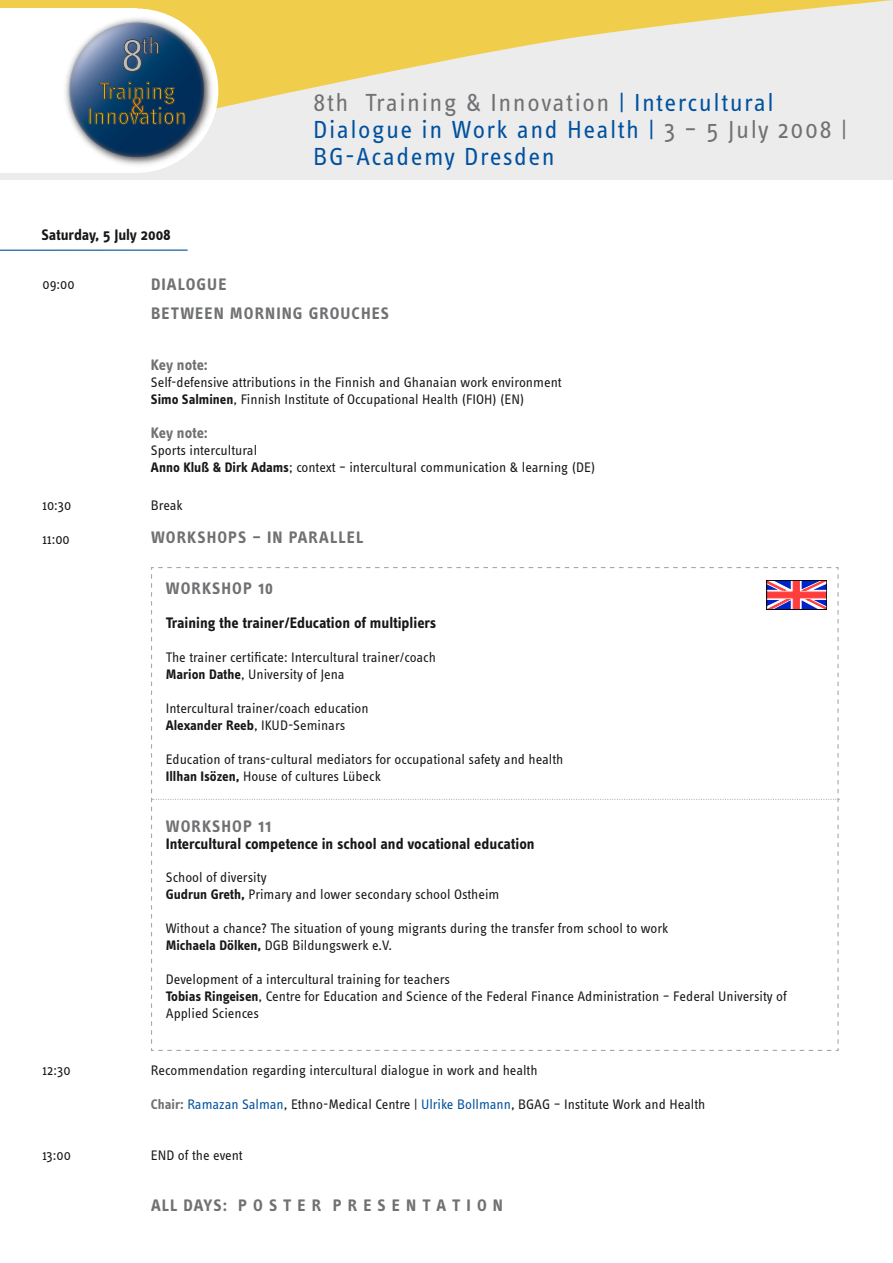
<style>
.page{position:relative;width:893px;height:1263px;background:#fff}
.page>*{position:absolute;margin:0;border:0;box-sizing:border-box;transform-origin:0 0}
.t1{font:27px "Info OT Text";color:#f29400}
.t2{font:25.5px/27px "Info OT Text";letter-spacing:.06em;color:#00519e}
.t3{font:24.3px/24.9px "Info OT Text";color:#f3c000;text-align:center}
.t4{font:24.3px "Info OT Text";color:#bcbdbe}
.t5{font:700 17.25px/29px "Info OT Text";letter-spacing:.06em;color:#707173}
.t6{font:700 15.75px "Info OT Text";color:#1a171b}
.t7{font:700 15.75px "Info OT Text";letter-spacing:-.005em;color:#707173}
.t8{font:14.25px/17px "Info OT Text";color:#1a171b}
.s1{font-size:48.45px}
.s2{color:#707173}
.s3{font-weight:700}
.s4{font-weight:700;color:#707173}
.s5{color:#00519e}
</style>
<div class="page">
<div style="left:0;top:0;width:893px;height:180px;background:#ececed"></div>
<svg style="left:0;top:0;width:893px;height:109px"></svg>
<div style="left:0;top:9px;width:137px;height:164px;background:#fff"></div>
<div style="left:54px;top:9px;width:164px;height:164px;background:#fff;border-radius:50%"></div>
<img style="left:65px;top:14px;width:151px;height:154px">
<svg style="left:69px;top:22px;width:135px;height:135px;background:#4d6a86"></svg>
<hr style="left:0;top:250px;width:188px;height:1px;background:#00519e">
<svg style="left:151px;top:567px;width:688px;height:484px"></svg>
<div style="left:767px;top:580px;width:60px;height:29px;border:1px solid #000"></div>
<h3 class="t4" style="left:121px;top:31px;width:41px"><span class="s1">8</span>th</h3>
<h3 class="t3" style="left:87px;top:78px;width:101px">Training<br>Innovation</h3>
<h1 class="t1" style="left:130px;top:89px;width:17px">&amp;</h1>
<h2 class="t2" style="left:313px;top:88px;width:535px"><span class="s2">8th Training &amp; Innovation</span> | Intercultural<br>Dialogue in Work and Health | <span class="s2">3 – 5 July 2008 |<br></span>BG-Academy Dresden</h2>
<p class="t6" style="left:41px;top:225px;width:131px">Saturday, 5 July 2008</p>
<p class="t5" style="left:151px;top:270px;width:38px">DIALOgU</p>
<p class="t5" style="left:151px;top:270px;width:114px;text-indent:67px">e between morning</p>
<p class="t8" style="left:43px;top:276px;width:34px">09:00</p>
<p class="t5" style="left:309px;top:299px;width:80px">grouches</p>
<p class="t8" style="left:43px;top:496px;width:30px">10:30</p>
<p class="t8" style="left:43px;top:530px;width:29px">11:00</p>
<p class="t8" style="left:43px;top:1062px;width:30px">12:30</p>
<p class="t8" style="left:43px;top:1147px;width:30px">13:00</p>
<p class="t7" style="left:151px;top:355px;width:59px">Key note:</p>
<p class="t8" style="left:151px;top:374px;width:412px">Self-defensive attributions in the Finnish and Ghanaian work environment<br><span class="s3">Simo Salminen</span>, Finnish Institute of Occupational Health (FIOH) (EN)</p>
<p class="t7" style="left:151px;top:423px;width:59px">Key note:</p>
<p class="t8" style="left:151px;top:441px;width:446px">Sports intercultural<br><span class="s3">Anno Kluß &amp; Dirk Adams</span>; context – intercultural communication &amp; learning (DE)</p>
<p class="t8" style="left:151px;top:496px;width:33px">Break</p>
<p class="t5" style="left:151px;top:523px;width:37px">Worksh</p>
<p class="t5" style="left:217px;top:523px;width:83px">ops – IN para</p>
<p class="t5" style="left:330px;top:523px;width:35px">llel</p>
<p class="t5" style="left:166px;top:574px;width:37px">Worksh</p>
<p class="t5" style="left:232px;top:574px;width:42px">op 10</p>
<p class="t6" style="left:166px;top:613px;width:272px">Training the trainer/Education of multipliers</p>
<p class="t8" style="left:166px;top:649px;width:272px">The trainer certificate: Intercultural trainer/coach<br><span class="s3">Marion Dathe</span>, University of Jena</p>
<p class="t8" style="left:166px;top:699px;width:204px">Intercultural trainer/coach education<br><span class="s3">Alexander Reeb</span>, IKUD-Seminars</p>
<p class="t8" style="left:166px;top:750px;width:399px">Education of trans-cultural mediators for occupational safety and health<br><span class="s3">Illhan Isözen,</span> House of cultures Lübeck</p>
<p class="t5" style="left:166px;top:811px;width:37px">Worksh</p>
<p class="t5" style="left:232px;top:811px;width:40px">op 11</p>
<p class="t6" style="left:166px;top:834px;width:370px">Intercultural competence in school and vocational education</p>
<p class="t8" style="left:166px;top:869px;width:335px">School of diversity<br><span class="s3">Gudrun Greth,</span> Primary and lower secondary school Ostheim</p>
<p class="t8" style="left:166px;top:920px;width:504px">Without a chance? The situation of young migrants during the transfer from school to work<br><span class="s3">Michaela Dölken,</span> DGB Bildungswerk e.V.</p>
<p class="t8" style="left:166px;top:971px;width:622px">Development of a intercultural training for teachers<br><span class="s3">Tobias Ringeisen</span>, Centre for Education and Science of the Federal Finance Administration – Federal University of<br>Applied Sciences</p>
<p class="t8" style="left:151px;top:1062px;width:388px">Recommendation regarding intercultural dialogue in work and health</p>
<p class="t8" style="left:151px;top:1096px;width:556px"><span class="s4">Chair:</span> <span class="s5">Ramazan Salman</span>, Ethno-Medical Centre | <span class="s5">Ulrike Bollmann</span>, BGAG – Institute Work and Health</p>
<p class="t8" style="left:151px;top:1147px;width:93px">END of the event</p>
<p class="t5" style="left:151px;top:1190px;width:353px">All days: P O S T E R P R E S E N T A T I O N</p>
</div>
